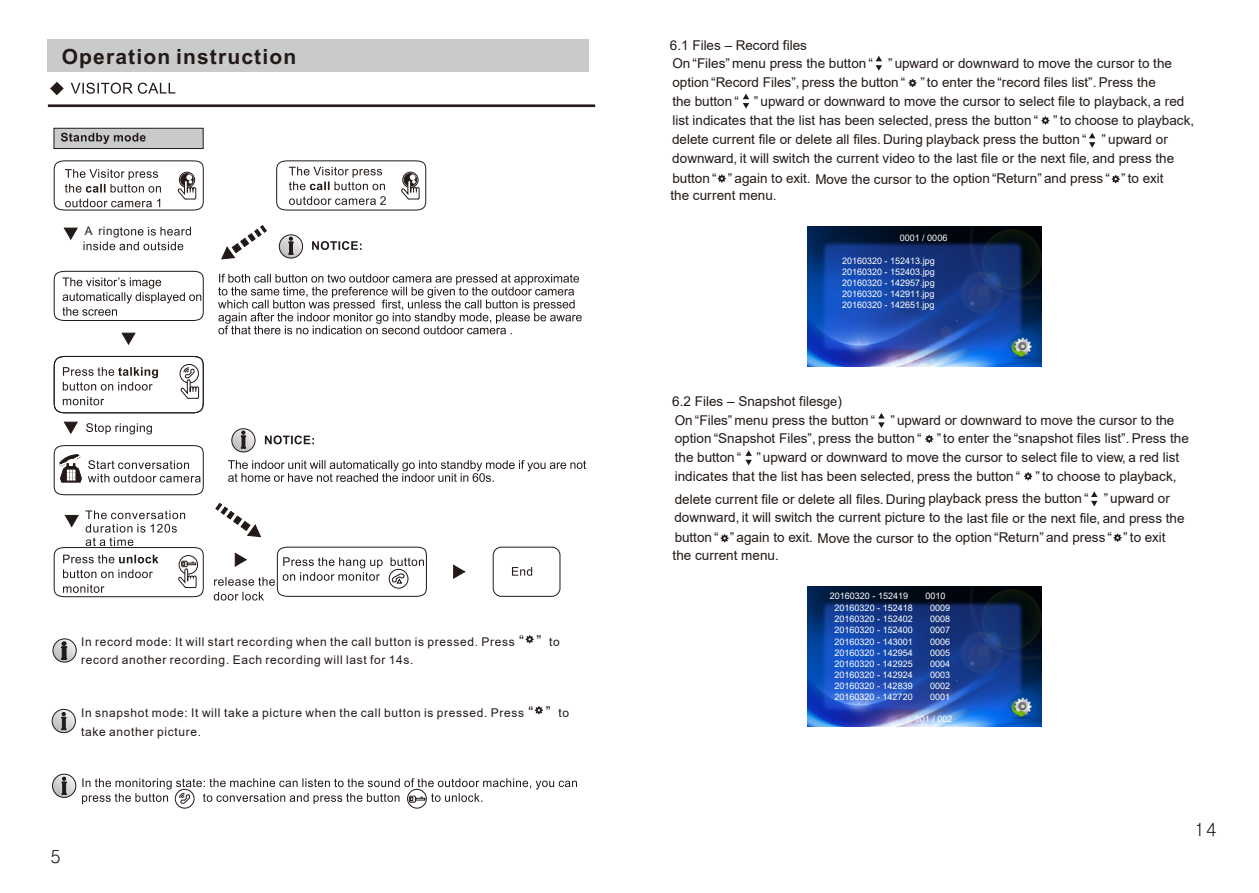
<style>
.page{position:relative;width:1259px;height:893px;background:#fff}
.page>*{position:absolute;margin:0;border:0;box-sizing:border-box;transform-origin:0 0}
.t1{font:700 21px "Arial";letter-spacing:.055em;color:#231916}
.t2{font:18px "Gulim";color:#231916}
.t3{font:13.5px/18.9px "Arial";color:#231916}
.t4{font:12px/18.3px "Arial";letter-spacing:.055em;color:#231916}
.t5{font:11.7px "Arial";color:#231916}
.t6{font:9px/11.1px "Arial";color:#fff;text-align:justify}
.s1{font-size:15px}
.s2{font-size:12.75px}
</style>
<div class="page">
<img style="left:807px;top:586px;width:234px;height:140px">
<img style="left:807px;top:227px;width:234px;height:140px">
<svg style="left:875px;top:56px;width:7px;height:15px"></svg>
<svg style="left:908px;top:79px;width:8px;height:8px"></svg>
<svg style="left:1089px;top:133px;width:6px;height:15px"></svg>
<svg style="left:1041px;top:117px;width:8px;height:7px"></svg>
<svg style="left:718px;top:175px;width:8px;height:8px"></svg>
<svg style="left:1111px;top:175px;width:8px;height:8px"></svg>
<svg style="left:878px;top:413px;width:6px;height:15px"></svg>
<svg style="left:743px;top:94px;width:6px;height:15px"></svg>
<svg style="left:925px;top:435px;width:8px;height:8px"></svg>
<svg style="left:745px;top:450px;width:7px;height:15px"></svg>
<svg style="left:1024px;top:472px;width:8px;height:8px"></svg>
<svg style="left:1091px;top:491px;width:6px;height:15px"></svg>
<svg style="left:720px;top:534px;width:8px;height:8px"></svg>
<svg style="left:1113px;top:534px;width:8px;height:8px"></svg>
<svg style="left:64px;top:422px;width:14px;height:12px"></svg>
<div style="left:54px;top:128px;width:149px;height:21px;background:#c9cacb;border:1px solid #231916"></div>
<div style="left:493px;top:547px;width:67px;height:49px;border:1px solid #231916;border-radius:8px"></div>
<svg style="left:221px;top:225px;width:46px;height:34px"></svg>
<svg style="left:215px;top:503px;width:46px;height:34px"></svg>
<div style="left:279px;top:234px;width:24px;height:24px;border:1px solid #231916;border-radius:50%"></div>
<svg style="left:279px;top:235px;width:23px;height:23px"></svg>
<svg style="left:453px;top:564px;width:13px;height:15px"></svg>
<div style="left:231px;top:428px;width:24px;height:24px;border:1px solid #231916;border-radius:50%"></div>
<svg style="left:232px;top:429px;width:23px;height:23px"></svg>
<svg style="left:50px;top:82px;width:14px;height:13px"></svg>
<svg style="left:71px;top:83px;width:104px;height:11px"></svg>
<svg style="left:61px;top:133px;width:85px;height:11px"></svg>
<svg style="left:54px;top:160px;width:150px;height:50px"></svg>
<svg style="left:64px;top:227px;width:127px;height:23px"></svg>
<svg style="left:54px;top:271px;width:150px;height:50px"></svg>
<svg style="left:86px;top:423px;width:66px;height:11px"></svg>
<svg style="left:54px;top:445px;width:150px;height:50px"></svg>
<svg style="left:276px;top:160px;width:150px;height:50px"></svg>
<svg style="left:312px;top:241px;width:49px;height:9px"></svg>
<svg style="left:218px;top:274px;width:364px;height:60px"></svg>
<svg style="left:265px;top:435px;width:49px;height:9px"></svg>
<svg style="left:228px;top:460px;width:358px;height:22px"></svg>
<svg style="left:512px;top:567px;width:20px;height:9px"></svg>
<div style="left:54px;top:356px;width:149px;height:57px;border:1px solid #231916;border-radius:11px"></div>
<div style="left:53px;top:638px;width:24px;height:24px;border:1px solid #231916;border-radius:50%"></div>
<svg style="left:53px;top:639px;width:23px;height:23px"></svg>
<div style="left:52px;top:709px;width:24px;height:24px;border:1px solid #231916;border-radius:50%"></div>
<svg style="left:52px;top:709px;width:23px;height:24px"></svg>
<div style="left:52px;top:774px;width:24px;height:24px;border:1px solid #231916;border-radius:50%"></div>
<svg style="left:53px;top:774px;width:23px;height:23px"></svg>
<svg style="left:63px;top:333px;width:136px;height:72px"></svg>
<svg style="left:54px;top:510px;width:150px;height:87px"></svg>
<svg style="left:214px;top:547px;width:213px;height:54px"></svg>
<div style="left:389px;top:569px;width:19px;height:20px;border:1px solid #231916;border-radius:50%"></div>
<div style="left:175px;top:789px;width:19px;height:20px;border:1px solid #231916;border-radius:50%"></div>
<div style="left:407px;top:789px;width:20px;height:20px;border:1px solid #231916;border-radius:50%"></div>
<svg style="left:82px;top:778px;width:495px;height:28px"></svg>
<hr style="left:48px;top:105px;width:547px;height:2px;background:#231916">
<div style="left:48px;top:39px;width:541px;height:33px;background:#c9cacb"></div>
<svg style="left:526px;top:635px;width:7px;height:8px"></svg>
<svg style="left:535px;top:706px;width:8px;height:8px"></svg>
<h1 class="t1" style="left:62px;top:49px;width:236px">Operation instruction</h1>
<p class="t5" style="left:85px;top:223px;width:37px">A ring</p>
<p class="t4" style="left:81px;top:633px;width:480px">In record mode: It will start recording when the call button is pressed. Press <span class="s1">“ ”</span> to record another recording. Each recording will last for 14s.</p>
<p class="t4" style="left:81px;top:704px;width:489px">In snapshot mode: It will take a picture when the call button is pressed. Press <span class="s1">“ ”</span> to take another picture.</p>
<h2 class="t2" style="left:51px;top:848px;width:12px">5</h2>
<p class="t3" style="left:670px;top:36px;width:526px">6.1 Files – Record files<br>On “Files” menu press the button “ ” upward or downward to move the cursor to the option “Record Files”, press the button “ ” to enter the “record files list”. Press the<br>the button “ ” upward or downward to move the cursor to select file to playback, a red list indicates that the list has been selected, press the button “ ” to choose to playback, delete current file or delete all files. During playback press the button “ ” upward or downward, it will switch the current video to the last file or the next file, and press the button “ ” again to exit. Move the cursor to the option “Return” and press “ ” to exit</p>
<p class="t3" style="left:670px;top:186px;width:108px">the current menu.</p>
<p class="t6" style="left:899px;top:232px;width:49px">0001 / 0006</p>
<p class="t6" style="left:842px;top:255px;width:94px">20160320 - 152413.jpg 20160320 - 152403.jpg 20160320 - 142957.jpg 20160320 - 142911.jpg 20160320 - 142651.jpg</p>
<p class="t3" style="left:672px;top:392px;width:518px">6.2 Files – Snapshot files<span class="s2">ge</span>)<br>On “Files” menu press the button “ ” upward or downward to move the cursor to the option “Snapshot Files”, press the button “ ” to enter the “snapshot files list”. Press the the button “ ” upward or downward to move the cursor to select file to view, a red list indicates that the list has been selected, press the button “ ” to choose to playback,</p>
<p class="t3" style="left:675px;top:489px;width:497px">delete current file or delete all files. During playback press the button “ ” upward or</p>
<p class="t3" style="left:674px;top:508px;width:512px;line-height:19.5px">downward, it will switch the current picture to the last file or the next file, and press the button “ ” again to exit. Move the cursor to the option “Return” and press “ ” to exit</p>
<p class="t3" style="left:672px;top:545px;width:108px">the current menu.</p>
<p class="t6" style="left:830px;top:590px;width:80px">20160320 - 152419</p>
<p class="t6" style="left:925px;top:590px;width:22px">0010</p>
<p class="t6" style="left:834px;top:602px;width:80px">20160320 - 152418</p>
<p class="t6" style="left:930px;top:602px;width:22px">0009</p>
<p class="t6" style="left:834px;top:614px;width:80px">20160320 - 152402</p>
<p class="t6" style="left:930px;top:614px;width:22px">0008</p>
<p class="t6" style="left:834px;top:625px;width:80px">20160320 - 152400</p>
<p class="t6" style="left:930px;top:625px;width:22px">0007</p>
<p class="t6" style="left:834px;top:636px;width:80px">20160320 - 143001</p>
<p class="t6" style="left:930px;top:636px;width:22px">0006</p>
<p class="t6" style="left:834px;top:647px;width:80px">20160320 - 142954</p>
<p class="t6" style="left:930px;top:647px;width:22px">0005</p>
<p class="t6" style="left:834px;top:658px;width:80px">20160320 - 142925</p>
<p class="t6" style="left:930px;top:658px;width:22px">0004</p>
<p class="t6" style="left:834px;top:669px;width:80px">20160320 - 142924</p>
<p class="t6" style="left:930px;top:669px;width:22px">0003</p>
<p class="t6" style="left:834px;top:680px;width:80px">20160320 - 142839</p>
<p class="t6" style="left:930px;top:680px;width:22px">0002</p>
<p class="t6" style="left:834px;top:691px;width:80px">20160320 - 142720</p>
<p class="t6" style="left:930px;top:691px;width:22px">0001</p>
<p class="t6" style="left:915px;top:714px;width:39px">001 / 002</p>
<h2 class="t2" style="left:1194px;top:821px;width:23px">14</h2>
</div>
